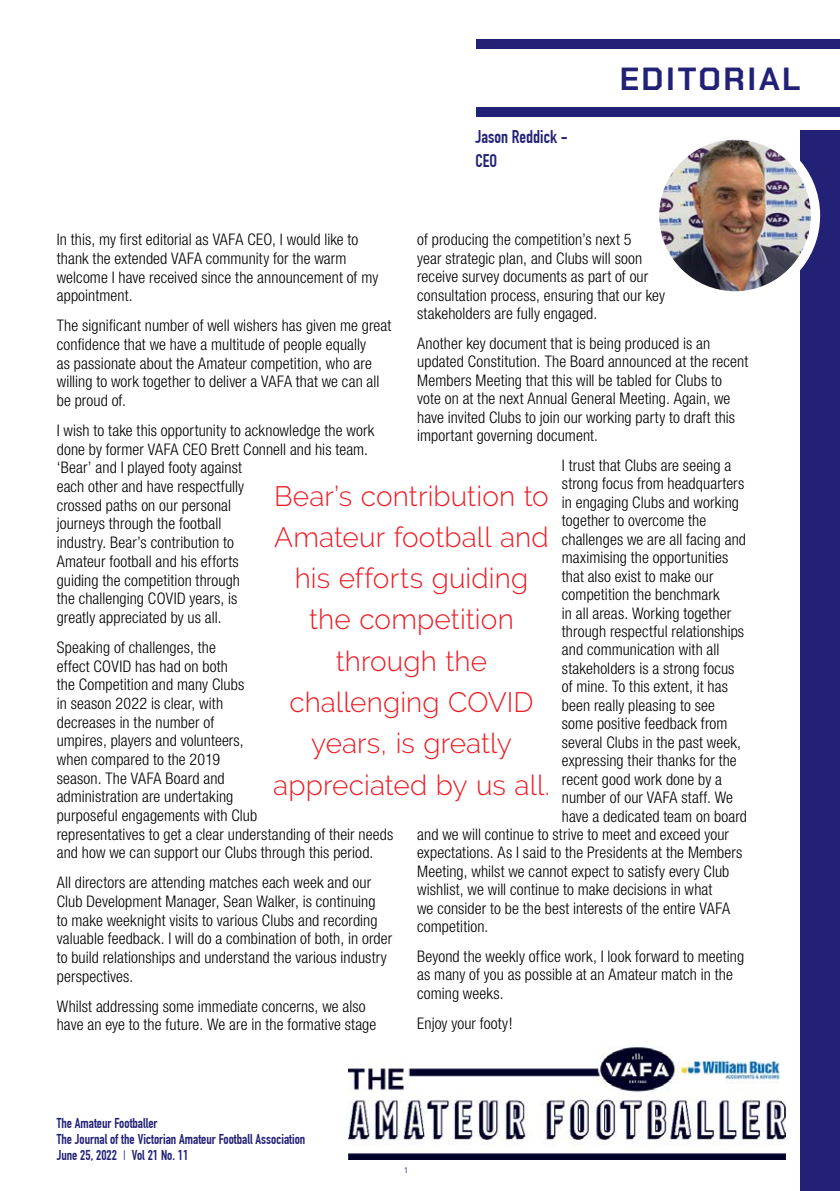
<style>
.page{position:relative;width:840px;height:1191px;background:#fff}
.page>*{position:absolute;margin:0;border:0;box-sizing:border-box;transform-origin:0 0}
.t1{font:700 32px "Chakra Petch";letter-spacing:.08em;color:#232176}
.t2{font:300 28px/41.2px "Raleway";letter-spacing:.005em;color:#ed1c24;text-align:center}
.t3{font:700 18px/24px "DIN Condensed";color:#232176}
.t4{font:300 condensed 16px/18.6px "Helvetica Neue";letter-spacing:.01em;color:#000}
.t5{font:700 14px/16px "DIN Condensed";color:#232176}
.t6{font:8px "Chakra Petch";color:#232176}
.s1{font-family:"Gotham Narrow";font-weight:300}
</style>
<div class="page">
<div style="left:799px;top:130px;width:40px;height:1061px;background:#232176"></div>
<div style="left:476px;top:40px;width:363px;height:9px;background:#232176"></div>
<div style="left:476px;top:108px;width:363px;height:9px;background:#232176"></div>
<img style="left:349px;top:1047px;width:436px;height:112px">
<img style="left:659px;top:130px;width:160px;height:170px">
<p class="t3" style="left:475px;top:127px;width:94px">Jason Reddick -<br>CEO</p>
<h1 class="t1" style="left:619px;top:58px;width:182px">EDITORIAL</h1>
<p class="t4" style="left:57px;top:232px;width:323px">In this, my first editorial as VAFA CEO, I would like to thank the extended VAFA community for the warm welcome I have received since the announcement of my appointment.</p>
<p class="t4" style="left:57px;top:318px;width:336px">The significant number of well wishers has given me great confidence that we have a multitude of people equally<br>as passionate about the Amateur competition, who are willing to work together to deliver a VAFA that we can all be proud of.</p>
<p class="t4" style="left:57px;top:422px;width:319px">I wish to take this opportunity to acknowledge the work done by former VAFA CEO Brett Connell and his team. ‘Bear’ and I played footy against<br>each other and have respectfully<br>crossed paths on our personal<br>journeys through the football<br>industry. Bear’s contribution to<br>Amateur football and his efforts<br>guiding the competition through<br>the challenging COVID years, is<br>greatly appreciated by us all.</p>
<p class="t4" style="left:57px;top:639px;width:338px">Speaking of challenges, the<br>effect COVID has had on both<br>the Competition and many Clubs<br>in season 2022 is clear, with<br>decreases in the number of<br>umpires, players and volunteers,<br>when compared to the 2019<br>season. The VAFA Board and<br>administration are undertaking<br>purposeful engagements with Club<br>representatives to get a clear understanding of their needs and how we can support our Clubs through this period.</p>
<p class="t4" style="left:57px;top:874px;width:337px">All directors are attending matches each week and our Club Development Manager, Sean Walker, is continuing<br>to make weeknight visits to various Clubs and recording valuable feedback. I will do a combination of both, in order to build relationships and understand the various industry perspectives.</p>
<p class="t4" style="left:57px;top:998px;width:321px">Whilst addressing some immediate concerns, we also have an eye to the future. We are in the formative stage</p>
<p class="t4" style="left:417px;top:232px;width:249px">of producing the competition’s next 5<br>year strategic plan, and Clubs will soon receive survey documents as part of our consultation process, ensuring that our key stakeholders are fully engaged.</p>
<p class="t4" style="left:417px;top:335px;width:332px">Another key document that is being produced is an updated Constitution. The Board announced at the recent Members Meeting that this will be tabled for Clubs to vote on at the next Annual General Meeting. Again, we have invited Clubs to join our working party to draft this important governing document.</p>
<p class="t4" style="left:561px;top:457px;width:171px">I trust that Clubs are seeing a</p>
<p class="t4" style="left:561px;top:476px;width:184px">strong focus from headquarters</p>
<p class="t4" style="left:561px;top:494px;width:179px">in engaging Clubs and working</p>
<p class="t4" style="left:561px;top:512px;width:146px">together to overcome the</p>
<p class="t4" style="left:561px;top:531px;width:185px">challenges we are all facing and</p>
<p class="t4" style="left:561px;top:549px;width:168px">maximising the opportunities</p>
<p class="t4" style="left:561px;top:568px;width:153px">that also exist to make our</p>
<p class="t4" style="left:561px;top:586px;width:159px">competition the benchmark</p>
<p class="t4" style="left:561px;top:605px;width:171px">in all areas. Working together</p>
<p class="t4" style="left:561px;top:623px;width:184px">through respectful relationships</p>
<p class="t4" style="left:561px;top:642px;width:159px">and communication with all</p>
<p class="t4" style="left:561px;top:660px;width:174px">stakeholders is a strong focus</p>
<p class="t4" style="left:561px;top:678px;width:168px">of mine. To this extent, it has</p>
<p class="t4" style="left:561px;top:697px;width:154px">been really pleasing to see</p>
<p class="t4" style="left:561px;top:715px;width:167px">some positive feedback from</p>
<p class="t4" style="left:561px;top:734px;width:181px">several Clubs in the past week,</p>
<p class="t4" style="left:561px;top:752px;width:176px">expressing their thanks for the</p>
<p class="t4" style="left:561px;top:771px;width:161px">recent good work done by a</p>
<p class="t4" style="left:561px;top:789px;width:173px">number of our VAFA staff. We</p>
<p class="t4" style="left:561px;top:808px;width:186px">have a dedicated team on board</p>
<p class="t4" style="left:417px;top:826px;width:313px">and we will continue to strive to meet and exceed your</p>
<p class="t4" style="left:417px;top:844px;width:326px">expectations. As I said to the Presidents at the Members</p>
<p class="t4" style="left:417px;top:863px;width:313px">Meeting, whilst we cannot expect to satisfy every Club</p>
<p class="t4" style="left:417px;top:881px;width:296px">wishlist, we will continue to make decisions in what</p>
<p class="t4" style="left:417px;top:900px;width:314px">we consider to be the best interests of the entire VAFA</p>
<p class="t4" style="left:417px;top:918px;width:73px">competition.</p>
<p class="t4" style="left:417px;top:948px;width:328px">Beyond the weekly office work, I look forward to meeting as many of you as possible at an Amateur match in the coming weeks.</p>
<p class="t4" style="left:417px;top:1015px;width:97px">Enjoy your footy!</p>
<h2 class="t2" style="left:273px;top:475px;width:278px">Bear’s contribution to<br>Amateur football and his efforts guiding the competition through the challenging COVID years, is greatly appreciated by us all.</h2>
<p class="t5" style="left:57px;top:1116px;width:250px">The Amateur Footballer<br>The Journal of the Victorian Amateur Football Association<br>June 25, 2022 <span class="s1">I</span> Vol 21 No. 11</p>
<p class="t6" style="left:404px;top:1165px;width:4px">1</p>
</div>
